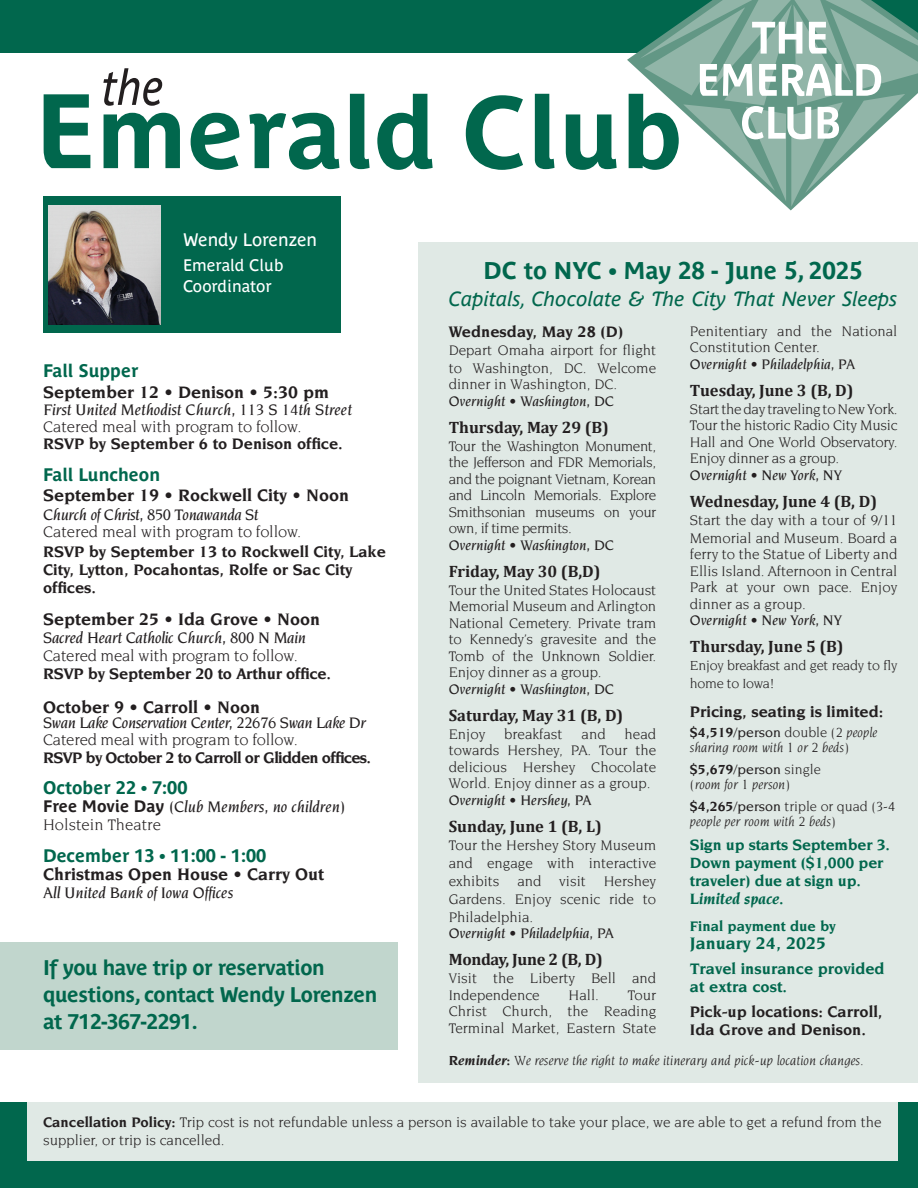
<style>
.page{position:relative;width:918px;height:1188px;background:#fff}
.page>*{position:absolute;margin:0;border:0;box-sizing:border-box;transform-origin:0 0}
.BODY_COPY{font:700 24px "Parisine Plus Std";color:#01674d}
.BODY_COPY-2{font:700 21px/27px "Parisine Plus Std";letter-spacing:-.02em;color:#01674d}
.BODY_COPY-3{font:italic 20.25px "Parisine Plus Std";color:#01674d}
.BODY_COPY-4{font:700 18px "Novarese Std";color:#231f20}
.BODY_COPY-5{font:700 18px "Parisine Plus Std";color:#01674d}
.BODY_COPY-6{font:700 18px "Novarese Std";color:#01674d}
.t1{font:18px "Parisine Plus Std";color:#fff}
.BODY_COPY-7{font:700 16.5px/18px "Novarese Std";color:#231f20}
.BODY_COPY-8{font:italic 500 16.5px "Novarese Std";letter-spacing:-.01em;color:#231f20}
.BODY_COPY-9{font:16.5px "Novarese Std";letter-spacing:-.01em;color:#231f20}
.t2{font:700 16.5px "Cambria";color:#231f20}
.BODY_COPY-10{font:700 16.5px "Novarese Std";letter-spacing:-.04em;color:#231f20}
.BODY_COPY-11{font:700 16.5px/18px "Novarese Std";color:#01674d}
.t3{font:16.5px/21px "Parisine Plus Std";color:#fff}
.t4{font:700 16.5px "Cambria";letter-spacing:-.02em;color:#231f20}
.BODY_COPY-12{font:700 16.2px/18px "Novarese Std";letter-spacing:-.01em;color:#01674d}
.Body_Copy{font:15px/16.5px "Novarese Std";color:#231f20;text-align:justify}
.t5{font:italic 500 15px "Novarese Std";color:#231f20}
.BODY_COPY-13{font:700 15px "Novarese Std";color:#01674d}
.BODY_COPY-14{font:italic 14.25px/15px "Novarese Std";color:#231f20}
.Body_Copy-2{font:italic 14.25px "Novarese Std";color:#231f20}
.t6{font:14.25px/18px "Novarese Std";letter-spacing:-.02em;color:#231f20}
.s1{font-family:"Parisine Plus Std";font-weight:700;font-style:normal}
.s2{font-weight:700;font-style:normal}
.s3{font-weight:500;font-style:normal}
.s4{font-style:normal}
.s5{font-style:italic}
.s6{font-weight:700}
</style>
<div class="page">
<div style="left:0;top:0;width:918px;height:53px;background:#01674d"></div>
<svg style="left:44px;top:94px;width:46px;height:74px"></svg>
<svg style="left:104px;top:113px;width:76px;height:55px"></svg>
<svg style="left:191px;top:113px;width:48px;height:57px"></svg>
<svg style="left:249px;top:113px;width:90px;height:57px"></svg>
<svg style="left:350px;top:94px;width:20px;height:75px"></svg>
<svg style="left:377px;top:94px;width:56px;height:76px"></svg>
<svg style="left:466px;top:95px;width:57px;height:75px"></svg>
<svg style="left:535px;top:94px;width:20px;height:75px"></svg>
<svg style="left:566px;top:114px;width:51px;height:56px"></svg>
<svg style="left:629px;top:0;width:289px;height:207px"></svg>
<svg style="left:103px;top:68px;width:59px;height:38px"></svg>
<div style="left:43px;top:196px;width:297px;height:137px;background:#01674d"></div>
<img style="left:49px;top:205px;width:112px;height:120px">
<div style="left:0;top:1103px;width:918px;height:85px;background:#01674d"></div>
<div style="left:27px;top:1103px;width:870px;height:58px;background:#e0e9e5"></div>
<div style="left:418px;top:242px;width:500px;height:840px;background:#e0e9e5"></div>
<div style="left:0;top:943px;width:398px;height:107px;background:#c1d6cd"></div>
<p class="t1" style="left:183px;top:229px;width:136px">Wendy Lorenzen</p>
<p class="t3" style="left:183px;top:255px;width:102px">Emerald Club<br>Coordinator</p>
<p class="BODY_COPY-5" style="left:43px;top:360px;width:97px">Fall Supper</p>
<p class="BODY_COPY-4" style="left:43px;top:382px;width:288px">September 12 • Denison • 5:30 pm</p>
<p class="BODY_COPY-8" style="left:43px;top:401px;width:310px">First United Methodist Church, 113 S 14th Street</p>
<p class="BODY_COPY-9" style="left:43px;top:418px;width:260px">Catered meal with program to follow.</p>
<p class="BODY_COPY-7" style="left:43px;top:435px;width:301px">RSVP by September 6 to Denison office.</p>
<p class="BODY_COPY-5" style="left:43px;top:464px;width:119px">Fall Luncheon</p>
<p class="BODY_COPY-4" style="left:43px;top:485px;width:308px">September 19 • Rockwell City • Noon</p>
<p class="BODY_COPY-8" style="left:43px;top:506px;width:217px">Church of Christ, 850 Tonawanda St</p>
<p class="BODY_COPY-9" style="left:43px;top:523px;width:260px">Catered meal with program to follow.</p>
<p class="BODY_COPY-7" style="left:43px;top:543px;width:344px">RSVP by September 13 to Rockwell City, Lake<br>City, Lytton, Pocahontas, Rolfe or Sac City offices.</p>
<p class="BODY_COPY-4" style="left:43px;top:609px;width:279px">September 25 • Ida Grove • Noon</p>
<p class="BODY_COPY-8" style="left:43px;top:629px;width:265px">Sacred Heart Catholic Church, 800 N Main</p>
<p class="BODY_COPY-9" style="left:43px;top:647px;width:256px">Catered meal with program to follow.</p>
<p class="BODY_COPY-7" style="left:43px;top:664px;width:290px">RSVP by September 20 to Arthur office.</p>
<p class="BODY_COPY-4" style="left:43px;top:697px;width:219px">October 9 • Carroll • Noon</p>
<p class="BODY_COPY-8" style="left:43px;top:714px;width:325px">Swan Lake Conservation Center, 22676 Swan Lake Dr</p>
<p class="BODY_COPY-9" style="left:43px;top:731px;width:256px">Catered meal with program to follow.</p>
<p class="BODY_COPY-10" style="left:43px;top:748px;width:330px">RSVP by October 2 to Carroll or Glidden offices.</p>
<p class="BODY_COPY-5" style="left:43px;top:778px;width:146px">October 22 • 7:00</p>
<p class="BODY_COPY-8" style="left:43px;top:798px;width:304px"><span class="s1">Free Movie Day</span> (Club Members, no children)</p>
<p class="BODY_COPY-9" style="left:43px;top:816px;width:119px">Holstein Theatre</p>
<p class="BODY_COPY-5" style="left:43px;top:845px;width:225px">December 13 • 11:00 - 1:00</p>
<p class="BODY_COPY-4" style="left:43px;top:864px;width:283px">Christmas Open House • Carry Out</p>
<p class="BODY_COPY-8" style="left:43px;top:884px;width:192px">All United Bank of Iowa Offices</p>
<p class="BODY_COPY-2" style="left:43px;top:954px;width:336px">If you have trip or reservation questions, contact Wendy Lorenzen at 712-367-2291.</p>
<p class="BODY_COPY" style="left:483px;top:257px;width:381px">DC to NYC • May 28 - June 5, 2025</p>
<p class="BODY_COPY-3" style="left:449px;top:288px;width:450px">Capitals, Chocolate &amp; The City That Never Sleeps</p>
<p class="BODY_COPY-7" style="left:449px;top:322px;width:176px">Wednesday, May 28 (D)</p>
<p class="Body_Copy" style="left:449px;top:341px;width:209px;line-height:18px">Depart Omaha airport for flight to Washington, DC. Welcome</p>
<p class="Body_Copy" style="left:449px;top:376px;width:170px">dinner in Washington, DC.</p>
<p class="t5" style="left:449px;top:393px;width:167px">Overnight • Washington, DC</p>
<p class="t2" style="left:449px;top:416px;width:162px">Thursday, May 29 (B)</p>
<p class="Body_Copy" style="left:449px;top:438px;width:209px">Tour the Washington Monument, the Jefferson and FDR Memorials, and the poignant Vietnam, Korean and Lincoln Memorials. Explore Smithsonian museums on your own, if time permits.</p>
<p class="t5" style="left:449px;top:537px;width:167px">Overnight • Washington, DC</p>
<p class="t2" style="left:449px;top:560px;width:153px">Friday, May 30 (B,D)</p>
<p class="Body_Copy" style="left:449px;top:582px;width:209px">Tour the United States Holocaust Memorial Museum and Arlington National Cemetery. Private tram to Kennedy’s gravesite and the Tomb of the Unknown Soldier.<br>Enjoy dinner as a group.</p>
<p class="t5" style="left:449px;top:681px;width:167px">Overnight • Washington, DC</p>
<p class="t2" style="left:449px;top:704px;width:176px">Saturday, May 31 (B, D)</p>
<p class="Body_Copy" style="left:449px;top:726px;width:38px">Enjoy</p>
<p class="Body_Copy" style="left:504px;top:726px;width:60px">breakfast</p>
<p class="Body_Copy" style="left:582px;top:726px;width:26px">and</p>
<p class="Body_Copy" style="left:449px;top:726px;width:209px;text-indent:176px">head towards Hershey, PA. Tour the delicious Hershey Chocolate World. Enjoy dinner as a group.</p>
<p class="t5" style="left:449px;top:792px;width:145px">Overnight • Hershey, PA</p>
<p class="t2" style="left:449px;top:815px;width:155px">Sunday, June 1 (B, L)</p>
<p class="Body_Copy" style="left:449px;top:836px;width:209px;line-height:18px">Tour the Hershey Story Museum and engage with interactive exhibits and visit Hershey Gardens. Enjoy scenic ride to Philadelphia.</p>
<p class="t5" style="left:449px;top:925px;width:167px">Overnight • Philadelphia, PA</p>
<p class="t4" style="left:449px;top:948px;width:156px">Monday, June 2 (B, D)</p>
<p class="Body_Copy" style="left:449px;top:970px;width:209px">Visit the Liberty Bell and<br>Independence</p>
<p class="Body_Copy" style="left:569px;top:987px;width:32px">Hall.</p>
<p class="Body_Copy" style="left:449px;top:987px;width:209px;text-indent:179px">Tour Christ Church, the Reading Terminal Market, Eastern State</p>
<p class="Body_Copy" style="left:690px;top:322px;width:209px">Penitentiary and the National<br>Constitution Center.</p>
<p class="t5" style="left:690px;top:356px;width:167px">Overnight • Philadelphia, PA</p>
<p class="t2" style="left:690px;top:379px;width:165px">Tuesday, June 3 (B, D)</p>
<p class="Body_Copy" style="left:690px;top:400px;width:209px">Start the day traveling to New York.<br>Tour the historic Radio City Music Hall and One World Observatory.<br>Enjoy dinner as a group.</p>
<p class="t5" style="left:690px;top:467px;width:154px">Overnight • New York, NY</p>
<p class="t2" style="left:690px;top:490px;width:189px">Wednesday, June 4 (B, D)</p>
<p class="Body_Copy" style="left:690px;top:511px;width:209px;line-height:18px">Start the day with a tour of 9/11<br>Memorial and Museum. Board a</p>
<p class="Body_Copy" style="left:690px;top:546px;width:209px">ferry to the Statue of Liberty and Ellis Island. Afternoon in Central Park at your own pace. Enjoy dinner as a group.</p>
<p class="t5" style="left:690px;top:612px;width:154px">Overnight • New York, NY</p>
<p class="t2" style="left:690px;top:635px;width:155px">Thursday, June 5 (B)</p>
<p class="t6" style="left:690px;top:656px;width:209px">Enjoy breakfast and get ready to fly home to Iowa!</p>
<p class="BODY_COPY-7" style="left:690px;top:702px;width:195px">Pricing, seating is limited:</p>
<p class="BODY_COPY-14" style="left:690px;top:725px;width:189px"><span class="s2">$4,519</span><span class="s3">/person</span> <span class="s4">double</span> (2 people sharing room with 1 or 2 beds)</p>
<p class="BODY_COPY-14" style="left:690px;top:762px;width:133px"><span class="s2">$5,679</span><span class="s3">/person</span> <span class="s4">single </span>(room for 1 person)</p>
<p class="BODY_COPY-14" style="left:690px;top:798px;width:207px"><span class="s2">$4,265</span><span class="s3">/person</span> <span class="s4">triple or quad</span> (3-4 people per room with 2 beds)</p>
<p class="BODY_COPY-12" style="left:690px;top:836px;width:202px">Sign up starts September 3.</p>
<p class="BODY_COPY-12" style="left:690px;top:853px;width:195px">Down payment ($1,000 per traveler) due at sign up.<br><span class="s5">Limited space.</span></p>
<p class="BODY_COPY-13" style="left:690px;top:918px;width:147px">Final payment due by</p>
<p class="BODY_COPY-6" style="left:690px;top:933px;width:138px">January 24, 2025</p>
<p class="BODY_COPY-11" style="left:690px;top:960px;width:196px">Travel insurance provided at extra cost.</p>
<p class="BODY_COPY-7" style="left:690px;top:1002px;width:194px">Pick-up locations: Carroll,<br>Ida Grove and Denison.</p>
<p class="Body_Copy-2" style="left:449px;top:1053px;width:417px"><span class="s6">Reminder:</span> We reserve the right to make itinerary and pick-up location changes.</p>
<p class="Body_Copy" style="left:43px;top:1113px;width:840px;line-height:18px"><span class="s6">Cancellation Policy:</span> Trip cost is not refundable unless a person is available to take your place, we are able to get a refund from the supplier, or trip is cancelled.</p>
</div>
